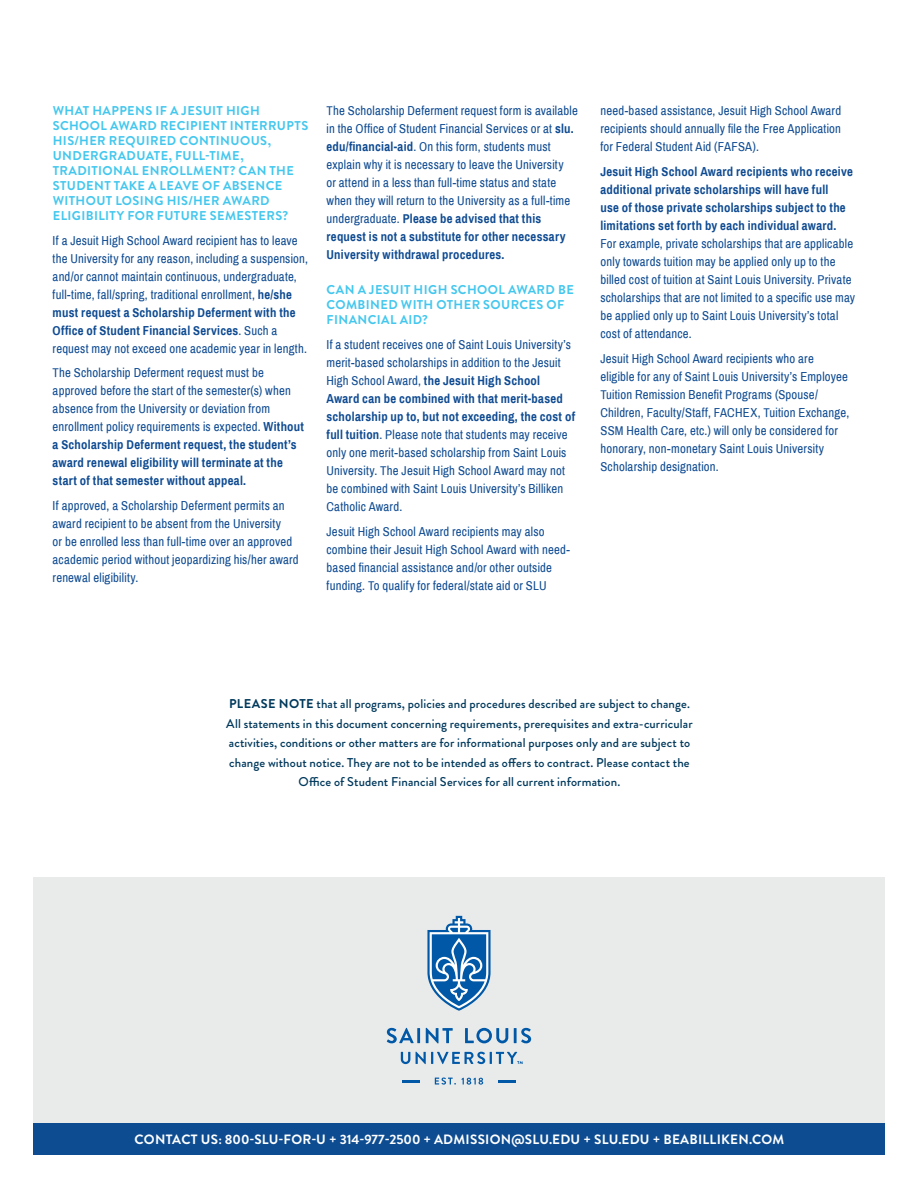
<style>
.page{position:relative;width:918px;height:1188px;background:#fff}
.page>*{position:absolute;margin:0;border:0;box-sizing:border-box;transform-origin:0 0}
.t1{font:700 13.5px "Brandon Grotesque";letter-spacing:.02em;color:#fff}
.t2{font:12.75px/18px "Archivo Narrow";letter-spacing:.015em;color:#0f4b92}
.t3{font:500 12.75px/19.5px "Brandon Grotesque";letter-spacing:.01em;color:#00395c;text-align:center}
.t4{font:700 12.75px/15px "Brandon Grotesque";letter-spacing:.03em;color:#44c7ee}
.s1{font-weight:700}
</style>
<div class="page">
<div style="left:33px;top:878px;width:851px;height:245px;background:#e9ebeb"></div>
<div style="left:33px;top:1123px;width:851px;height:32px;background:#0d4c91"></div>
<svg style="left:498px;top:1080px;width:18px;height:2px"></svg>
<svg style="left:402px;top:1080px;width:18px;height:2px"></svg>
<svg style="left:387px;top:1028px;width:144px;height:15px"></svg>
<svg style="left:435px;top:1077px;width:48px;height:8px"></svg>
<svg style="left:427px;top:916px;width:64px;height:95px"></svg>
<svg style="left:401px;top:1052px;width:122px;height:12px"></svg>
<p class="t4" style="left:53px;top:103px;width:257px">WHAT HAPPENS IF A JESUIT HIGH<br>SCHOOL AWARD RECIPIENT INTERRUPTS<br>HIS/HER REQUIRED CONTINUOUS,<br>UNDERGRADUATE, FULL-TIME,<br>TRADITIONAL ENROLLMENT? CAN THE<br>STUDENT TAKE A LEAVE OF ABSENCE<br>WITHOUT LOSING HIS/HER AWARD<br>ELIGIBILITY FOR FUTURE SEMESTERS?</p>
<p class="t2" style="left:53px;top:231px;width:257px">If a Jesuit High School Award recipient has to leave the University for any reason, including a suspension, and/or cannot maintain continuous, undergraduate, full-time, fall/spring, traditional enrollment, <span class="s1">he/she must request a Scholarship Deferment with the Office of Student Financial Services</span>. Such a request may not exceed one academic year in length.</p>
<p class="t2" style="left:53px;top:364px;width:253px">The Scholarship Deferment request must be approved before the start of the semester(s) when absence from the University or deviation from enrollment policy requirements is expected. <span class="s1">Without a Scholarship Deferment request, the student’s award renewal eligibility will terminate at the start of that semester without appeal.</span></p>
<p class="t2" style="left:53px;top:497px;width:247px">If approved, a Scholarship Deferment permits an award recipient to be absent from the University<br>or be enrolled less than full-time over an approved academic period without jeopardizing his/her award renewal eligibility.</p>
<p class="t2" style="left:327px;top:102px;width:253px">The Scholarship Deferment request form is available in the Office of Student Financial Services or at <span class="s1">slu. edu/financial-aid</span>. On this form, students must explain why it is necessary to leave the University<br>or attend in a less than full-time status and state when they will return to the University as a full-time undergraduate. <span class="s1">Please be advised that this request is not a substitute for other necessary University withdrawal procedures.</span></p>
<p class="t4" style="left:327px;top:283px;width:249px">CAN A JESUIT HIGH SCHOOL AWARD BE<br>COMBINED WITH OTHER SOURCES OF<br>FINANCIAL AID?</p>
<p class="t2" style="left:327px;top:336px;width:250px">If a student receives one of Saint Louis University’s merit-based scholarships in addition to the Jesuit High School Award, <span class="s1">the Jesuit High School Award can be combined with that merit-based scholarship up to, but not exceeding, the cost of full tuition</span>. Please note that students may receive only one merit-based scholarship from Saint Louis University. The Jesuit High School Award may not be combined with Saint Louis University’s Billiken Catholic Award.</p>
<p class="t2" style="left:327px;top:523px;width:245px">Jesuit High School Award recipients may also combine their Jesuit High School Award with need&shy;based financial assistance and/or other outside funding. To qualify for federal/state aid or SLU</p>
<p class="t2" style="left:600px;top:102px;width:242px;text-align:justify">need-based assistance, Jesuit High School Award recipients should annually file the Free Application for Federal Student Aid (FAFSA).</p>
<p class="t2" style="left:600px;top:163px;width:256px"><span class="s1">Jesuit High School Award recipients who receive additional private scholarships will have full<br>use of those private scholarships subject to the limitations set forth by each individual award.<br></span>For example, private scholarships that are applicable only towards tuition may be applied only up to the billed cost of tuition at Saint Louis University. Private scholarships that are not limited to a specific use may be applied only up to Saint Louis University’s total cost of attendance.</p>
<p class="t2" style="left:600px;top:349px;width:250px">Jesuit High School Award recipients who are eligible for any of Saint Louis University’s Employee Tuition Remission Benefit Programs (Spouse/ Children, Faculty/Staff, FACHEX, Tuition Exchange, SSM Health Care, etc.) will only be considered for honorary, non-monetary Saint Louis University Scholarship designation.</p>
<p class="t3" style="left:226px;top:694px;width:468px"><span class="s1">PLEASE NOTE</span> that all programs, policies and procedures described are subject to change.<br>All statements in this document concerning requirements, prerequisites and extra-curricular activities, conditions or other matters are for informational purposes only and are subject to change without notice. They are not to be intended as offers to contract. Please contact the Office of Student Financial Services for all current information.</p>
<p class="t1" style="left:134px;top:1130px;width:651px">CONTACT US: 800-SLU-FOR-U + 314-977-2500 + ADMISSION@SLU.EDU + SLU.EDU + BEABILLIKEN.COM</p>
</div>
